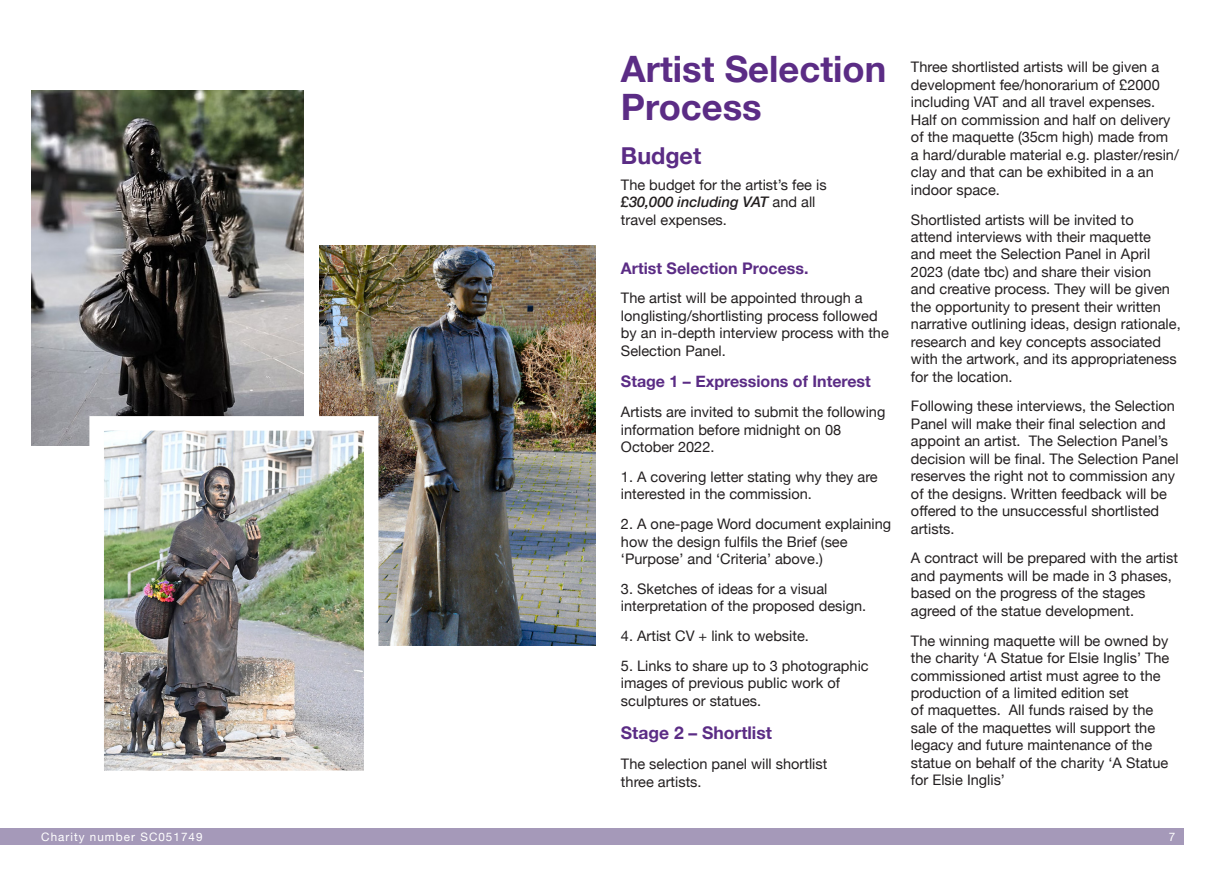
<style>
.page{position:relative;width:1225px;height:876px;background:#fff}
.page>*{position:absolute;margin:0;border:0;box-sizing:border-box;transform-origin:0 0}
.t1{font:700 36.4px/37.8px "Helvetica Neue";color:#5b2c85}
.t2{font:700 23.2px "Helvetica Neue";color:#5b2c85}
.t3{font:700 17.4px "Helvetica Neue";color:#5b2c85}
.t4{font:700 16px "Helvetica Neue";color:#5b2c85}
.t5{font:14.6px/17.4px "Helvetica Neue";color:#231f20}
.t6{font:11.6px "Helvetica Neue";letter-spacing:.09em;color:#fff}
.s1{font-weight:500;font-style:italic}
</style>
<div class="page">
<img style="left:31px;top:91px;width:272px;height:354px">
<img style="left:319px;top:245px;width:276px;height:400px">
<img style="left:105px;top:432px;width:257px;height:337px">
<div style="left:89px;top:416px;width:289px;height:369px;border:15px solid #fff"></div>
<div style="left:0;top:828px;width:1183px;height:17px;background:#a599b9"></div>
<h1 class="t1" style="left:621px;top:51px;width:267px">Artist Selection<br>Process</h1>
<p class="t5" style="left:911px;top:59px;width:269px">Three shortlisted artists will be given a development fee/honorarium of £2000 including VAT and all travel expenses.<br>Half on commission and half on delivery of the maquette (35cm high) made from a hard/durable material e.g. plaster/resin/ clay and that can be exhibited in a an indoor space.</p>
<p class="t5" style="left:911px;top:211px;width:271px">Shortlisted artists will be invited to<br>attend interviews with their maquette<br>and meet the Selection Panel in April 2023 (date tbc) and share their vision<br>and creative process. They will be given the opportunity to present their written narrative outlining ideas, design rationale, research and key concepts associated with the artwork, and its appropriateness for the location.</p>
<p class="t5" style="left:911px;top:398px;width:269px">Following these interviews, the Selection Panel will make their final selection and appoint an artist. The Selection Panel’s decision will be final. The Selection Panel reserves the right not to commission any of the designs. Written feedback will be offered to the unsuccessful shortlisted artists.</p>
<p class="t5" style="left:911px;top:550px;width:268px">A contract will be prepared with the artist and payments will be made in 3 phases, based on the progress of the stages agreed of the statue development.</p>
<p class="t5" style="left:911px;top:633px;width:260px">The winning maquette will be owned by the charity ‘A Statue for Elsie Inglis’ The commissioned artist must agree to the production of a limited edition set<br>of maquettes. All funds raised by the sale of the maquettes will support the legacy and future maintenance of the statue on behalf of the charity ‘A Statue for Elsie Inglis’</p>
<h2 class="t2" style="left:621px;top:138px;width:82px">Budget</h2>
<p class="t5" style="left:621px;top:177px;width:207px">The budget for the artist’s fee is <span class="s1">£30,000 including VAT</span> and all travel expenses.</p>
<p class="t4" style="left:621px;top:255px;width:189px">Artist Selection Process.</p>
<p class="t5" style="left:621px;top:290px;width:269px">The artist will be appointed through a longlisting/shortlisting process followed by an in-depth interview process with the Selection Panel.</p>
<p class="t4" style="left:621px;top:369px;width:251px">Stage 1 – Expressions of Interest</p>
<p class="t5" style="left:621px;top:404px;width:266px">Artists are invited to submit the following information before midnight on 08<br>October 2022.</p>
<p class="t5" style="left:621px;top:469px;width:258px">1. A covering letter stating why they are interested in the commission.</p>
<p class="t5" style="left:621px;top:516px;width:272px">2. A one-page Word document explaining how the design fulfils the Brief (see ‘Purpose’ and ‘Criteria’ above.)</p>
<p class="t5" style="left:621px;top:581px;width:247px">3. Sketches of ideas for a visual interpretation of the proposed design.</p>
<p class="t5" style="left:621px;top:628px;width:189px">4. Artist CV + link to website.</p>
<p class="t5" style="left:621px;top:658px;width:249px">5. Links to share up to 3 photographic images of previous public work of sculptures or statues.</p>
<p class="t3" style="left:621px;top:719px;width:152px">Stage 2 – Shortlist</p>
<p class="t5" style="left:621px;top:756px;width:208px">The selection panel will shortlist three artists.</p>
<p class="t6" style="left:41px;top:828px;width:163px">Charity number SC051749</p>
<p class="t6" style="left:1168px;top:828px;width:8px">7</p>
</div>
